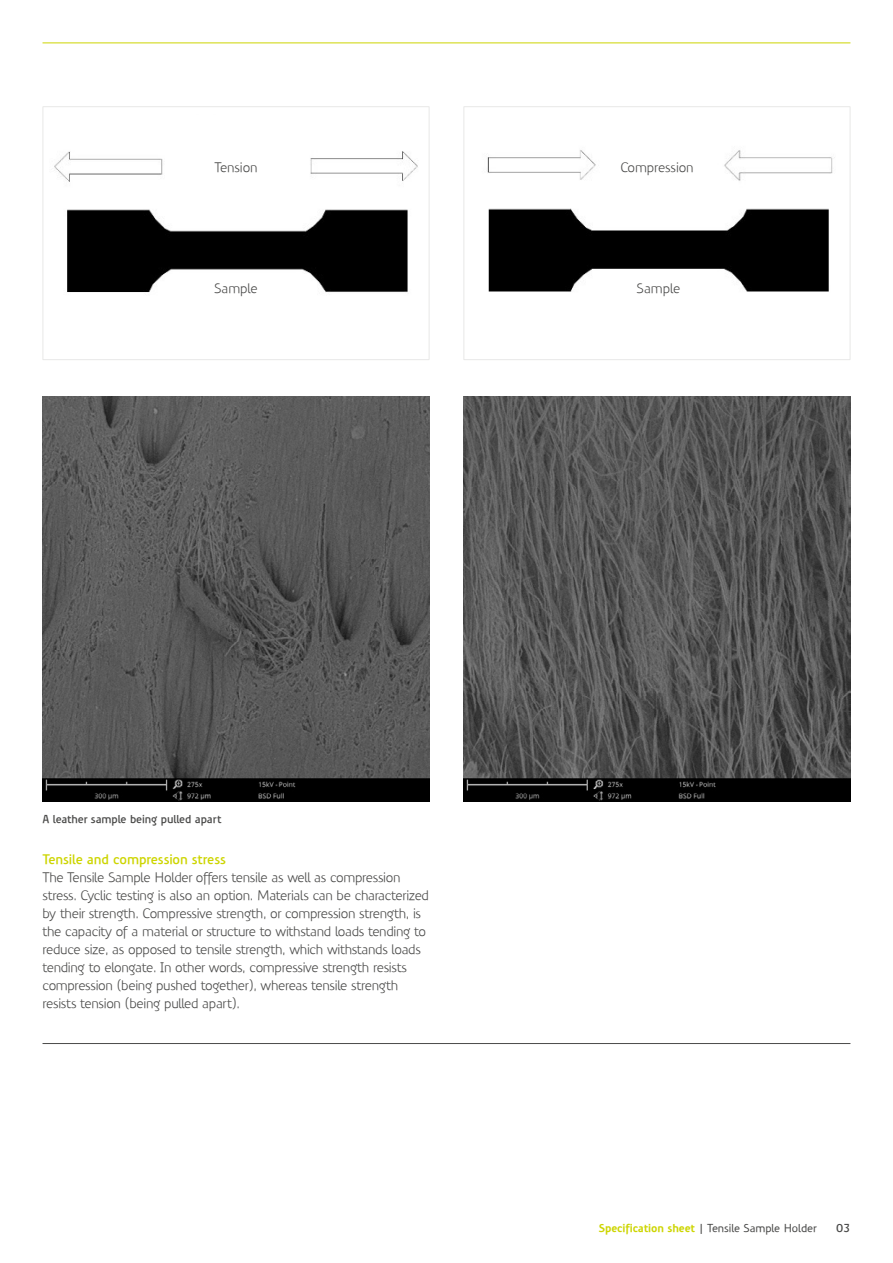
<style>
.page{position:relative;width:893px;height:1263px;background:#fff}
.page>*{position:absolute;margin:0;border:0;box-sizing:border-box;transform-origin:0 0}
.t1{font:13.5px/18px "Precious Sans";letter-spacing:-.025em;color:#4a4a49}
.t2{font:600 13.5px "Precious Sans";letter-spacing:-.01em;color:#cdd500}
.t3{font:500 11.25px "Precious Sans";letter-spacing:-.01em;color:#4a4a49}
.t4{font:600 11.25px "Precious Sans";letter-spacing:-.01em;color:#4a4a49}
.s1{font-weight:700;color:#cdd500}
</style>
<div class="page">
<hr style="left:43px;top:43px;width:807px;height:1px;background:#cdd500">
<img style="left:54px;top:151px;width:364px;height:142px">
<img style="left:487px;top:150px;width:348px;height:142px">
<div style="left:463px;top:106px;width:387px;height:254px;border:1px solid #e8e8e7"></div>
<div style="left:43px;top:106px;width:386px;height:254px;border:1px solid #e8e8e7"></div>
<img style="left:43px;top:396px;width:386px;height:405px">
<img style="left:464px;top:396px;width:386px;height:405px">
<hr style="left:43px;top:1043px;width:807px;height:1px;background:#4a4a49">
<p class="t1" style="left:214px;top:159px;width:45px">Tension</p>
<p class="t1" style="left:620px;top:159px;width:75px">Compression</p>
<p class="t1" style="left:214px;top:279px;width:45px">Sample</p>
<p class="t1" style="left:637px;top:279px;width:45px">Sample</p>
<p class="t4" style="left:43px;top:812px;width:180px">A leather sample being pulled apart</p>
<p class="t2" style="left:43px;top:851px;width:185px">Tensile and compression stress</p>
<p class="t1" style="left:43px;top:868px;width:388px">The Tensile Sample Holder offers tensile as well as compression stress. Cyclic testing is also an option. Materials can be characterized by their strength. Compressive strength, or compression strength, is the capacity of a material or structure to withstand loads tending to reduce size, as opposed to tensile strength, which withstands loads tending to elongate. In other words, compressive strength resists compression (being pushed together), whereas tensile strength resists tension (being pulled apart).</p>
<p class="t3" style="left:599px;top:1220px;width:219px"><span class="s1">Specification sheet</span> | Tensile Sample Holder</p>
<p class="t4" style="left:836px;top:1220px;width:16px">03</p>
</div>
